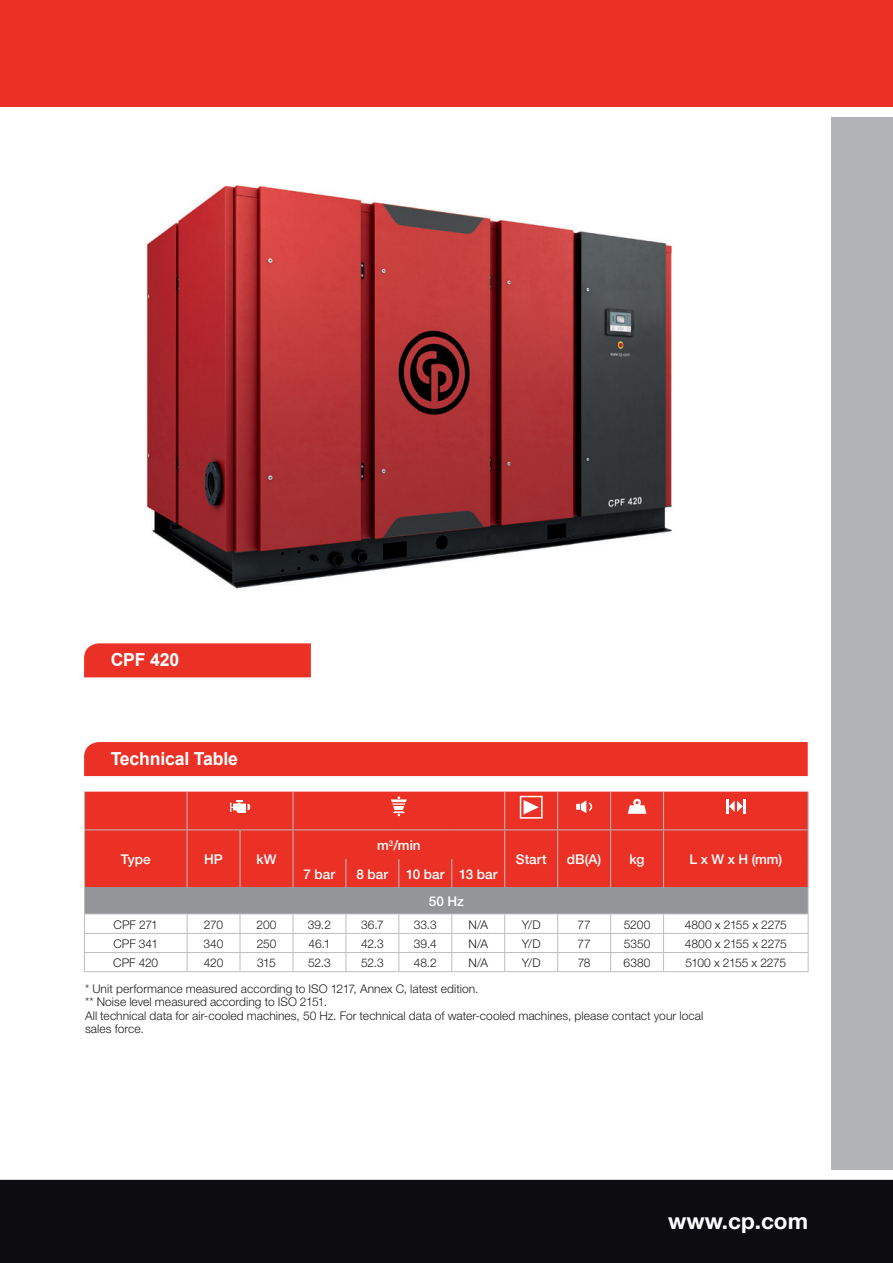
<style>
.page{position:relative;width:893px;height:1263px;background:#fff}
.page>*{position:absolute;margin:0;border:0;box-sizing:border-box;transform-origin:0 0}
.t1{font:700 22.5px "Helvetica Neue LT Std";color:#fff}
.t2{font:700 18px "Arial";letter-spacing:-.01em;color:#fff}
.t3{font:500 13.5px/27.5px "Helvetica Neue LT Std";color:#fff}
.t4{font:300 12px/13.5px "Helvetica Neue LT Std";letter-spacing:.005em;color:#231f20}
.t5{font:300 12px "Helvetica Neue LT Std";letter-spacing:-.035em;color:#231f20}
</style>
<div class="page">
<div style="left:832px;top:117px;width:61px;height:1053px;background:#b2b3b7"></div>
<div style="left:0;top:0;width:893px;height:107px;background:#eb3125"></div>
<div style="left:0;top:1178px;width:893px;height:85px;background:#0d0c11"></div>
<hr style="left:0;top:1177px;width:893px;height:3px;background:#fff">
<div style="left:84px;top:643px;width:227px;height:34px;background:#eb3125"></div>
<div style="left:84px;top:742px;width:724px;height:34px;background:#eb3125"></div>
<img style="left:146px;top:185px;width:527px;height:404px">
<div style="left:85px;top:792px;width:723px;height:96px;background:#eb3125"></div>
<div style="left:84px;top:888px;width:724px;height:26px;background:#939598"></div>
<hr style="left:84px;top:792px;width:1px;height:37px;background:#bcbdc0">
<hr style="left:808px;top:792px;width:1px;height:37px;background:#bcbdc0">
<hr style="left:84px;top:829px;width:103px;height:1px;background:#bcbdc0">
<hr style="left:293px;top:829px;width:53px;height:1px;background:#bcbdc0">
<hr style="left:346px;top:829px;width:53px;height:1px;background:#bcbdc0">
<hr style="left:399px;top:829px;width:53px;height:1px;background:#bcbdc0">
<hr style="left:452px;top:829px;width:53px;height:1px;background:#bcbdc0">
<hr style="left:505px;top:829px;width:53px;height:1px;background:#bcbdc0">
<hr style="left:558px;top:829px;width:53px;height:1px;background:#bcbdc0">
<hr style="left:611px;top:829px;width:53px;height:1px;background:#bcbdc0">
<hr style="left:664px;top:829px;width:144px;height:1px;background:#bcbdc0">
<svg style="left:808px;top:830px;width:1px;height:141px"></svg>
<hr style="left:504px;top:792px;width:1px;height:37px;background:#bcbdc0">
<hr style="left:84px;top:913px;width:103px;height:1px;background:#bcbdc0">
<hr style="left:187px;top:913px;width:53px;height:1px;background:#bcbdc0">
<hr style="left:240px;top:913px;width:53px;height:1px;background:#bcbdc0">
<hr style="left:293px;top:913px;width:53px;height:1px;background:#bcbdc0">
<hr style="left:346px;top:913px;width:53px;height:1px;background:#bcbdc0">
<hr style="left:399px;top:913px;width:53px;height:1px;background:#bcbdc0">
<hr style="left:452px;top:913px;width:53px;height:1px;background:#bcbdc0">
<hr style="left:611px;top:913px;width:53px;height:1px;background:#bcbdc0">
<hr style="left:664px;top:913px;width:144px;height:1px;background:#bcbdc0">
<hr style="left:84px;top:952px;width:103px;height:1px;background:#bcbdc0">
<hr style="left:187px;top:952px;width:53px;height:1px;background:#bcbdc0">
<hr style="left:240px;top:952px;width:53px;height:1px;background:#bcbdc0">
<hr style="left:293px;top:952px;width:53px;height:1px;background:#bcbdc0">
<hr style="left:346px;top:952px;width:53px;height:1px;background:#bcbdc0">
<hr style="left:399px;top:952px;width:53px;height:1px;background:#bcbdc0">
<hr style="left:452px;top:952px;width:53px;height:1px;background:#bcbdc0">
<hr style="left:611px;top:952px;width:53px;height:1px;background:#bcbdc0">
<hr style="left:664px;top:952px;width:144px;height:1px;background:#bcbdc0">
<hr style="left:187px;top:792px;width:1px;height:37px;background:#bcbdc0">
<hr style="left:293px;top:792px;width:1px;height:37px;background:#bcbdc0">
<hr style="left:557px;top:792px;width:1px;height:37px;background:#bcbdc0">
<hr style="left:187px;top:829px;width:53px;height:1px;background:#bcbdc0">
<hr style="left:240px;top:829px;width:53px;height:1px;background:#bcbdc0">
<hr style="left:610px;top:792px;width:1px;height:37px;background:#bcbdc0">
<hr style="left:663px;top:792px;width:1px;height:37px;background:#bcbdc0">
<svg style="left:187px;top:830px;width:1px;height:58px"></svg>
<svg style="left:240px;top:830px;width:1px;height:58px"></svg>
<svg style="left:557px;top:830px;width:1px;height:58px"></svg>
<svg style="left:610px;top:830px;width:1px;height:58px"></svg>
<svg style="left:663px;top:830px;width:1px;height:58px"></svg>
<svg style="left:293px;top:830px;width:1px;height:58px"></svg>
<svg style="left:346px;top:859px;width:1px;height:29px"></svg>
<svg style="left:398px;top:859px;width:1px;height:29px"></svg>
<svg style="left:451px;top:859px;width:1px;height:29px"></svg>
<svg style="left:504px;top:830px;width:1px;height:58px"></svg>
<hr style="left:84px;top:933px;width:103px;height:1px;background:#bcbdc0">
<hr style="left:187px;top:933px;width:53px;height:1px;background:#bcbdc0">
<hr style="left:240px;top:933px;width:53px;height:1px;background:#bcbdc0">
<hr style="left:293px;top:933px;width:53px;height:1px;background:#bcbdc0">
<hr style="left:346px;top:933px;width:53px;height:1px;background:#bcbdc0">
<hr style="left:399px;top:933px;width:53px;height:1px;background:#bcbdc0">
<hr style="left:452px;top:933px;width:53px;height:1px;background:#bcbdc0">
<hr style="left:505px;top:933px;width:53px;height:1px;background:#bcbdc0">
<hr style="left:558px;top:933px;width:53px;height:1px;background:#bcbdc0">
<hr style="left:611px;top:933px;width:53px;height:1px;background:#bcbdc0">
<hr style="left:664px;top:933px;width:144px;height:1px;background:#bcbdc0">
<svg style="left:84px;top:830px;width:1px;height:141px"></svg>
<svg style="left:187px;top:914px;width:1px;height:57px"></svg>
<svg style="left:240px;top:914px;width:1px;height:57px"></svg>
<svg style="left:293px;top:914px;width:1px;height:57px"></svg>
<svg style="left:346px;top:914px;width:1px;height:57px"></svg>
<svg style="left:398px;top:914px;width:1px;height:57px"></svg>
<svg style="left:451px;top:914px;width:1px;height:57px"></svg>
<svg style="left:663px;top:914px;width:1px;height:57px"></svg>
<hr style="left:84px;top:971px;width:103px;height:1px;background:#bcbdc0">
<hr style="left:187px;top:971px;width:53px;height:1px;background:#bcbdc0">
<hr style="left:240px;top:971px;width:53px;height:1px;background:#bcbdc0">
<hr style="left:293px;top:971px;width:53px;height:1px;background:#bcbdc0">
<hr style="left:346px;top:971px;width:53px;height:1px;background:#bcbdc0">
<hr style="left:399px;top:971px;width:53px;height:1px;background:#bcbdc0">
<hr style="left:452px;top:971px;width:53px;height:1px;background:#bcbdc0">
<hr style="left:505px;top:971px;width:53px;height:1px;background:#bcbdc0">
<hr style="left:558px;top:971px;width:53px;height:1px;background:#bcbdc0">
<hr style="left:611px;top:971px;width:53px;height:1px;background:#bcbdc0">
<hr style="left:664px;top:971px;width:144px;height:1px;background:#bcbdc0">
<hr style="left:505px;top:913px;width:53px;height:1px;background:#bcbdc0">
<hr style="left:558px;top:913px;width:53px;height:1px;background:#bcbdc0">
<hr style="left:505px;top:952px;width:53px;height:1px;background:#bcbdc0">
<svg style="left:504px;top:914px;width:1px;height:57px"></svg>
<hr style="left:558px;top:952px;width:53px;height:1px;background:#bcbdc0">
<svg style="left:557px;top:914px;width:1px;height:57px"></svg>
<svg style="left:610px;top:914px;width:1px;height:57px"></svg>
<div style="left:227px;top:794px;width:26px;height:25px;background:#eb3125;border-radius:4px"></div>
<svg style="left:230px;top:800px;width:20px;height:13px"></svg>
<div style="left:386px;top:794px;width:26px;height:25px;background:#eb3125;border-radius:4px"></div>
<svg style="left:391px;top:796px;width:16px;height:20px"></svg>
<div style="left:520px;top:796px;width:23px;height:23px;border:2px solid #fff"></div>
<svg style="left:524px;top:800px;width:15px;height:14px"></svg>
<div style="left:571px;top:794px;width:26px;height:25px;background:#eb3125;border-radius:4px"></div>
<svg style="left:576px;top:800px;width:16px;height:13px"></svg>
<div style="left:624px;top:794px;width:26px;height:25px;background:#eb3125;border-radius:4px"></div>
<svg style="left:628px;top:799px;width:18px;height:15px"></svg>
<div style="left:723px;top:794px;width:26px;height:25px;background:#eb3125;border-radius:4px"></div>
<hr style="left:726px;top:799px;width:3px;height:15px;background:#fff">
<svg style="left:729px;top:799px;width:16px;height:15px"></svg>
<h2 class="t2" style="left:111px;top:647px;width:70px">CPF 420</h2>
<h2 class="t2" style="left:111px;top:745px;width:129px">Technical Table</h2>
<p class="t3" style="left:121px;top:846px;width:31px">Type</p>
<p class="t3" style="left:204px;top:846px;width:20px">HP</p>
<p class="t3" style="left:256px;top:846px;width:22px">kW</p>
<p class="t3" style="left:377px;top:831px;width:45px">m<sup>3</sup>/min</p>
<p class="t3" style="left:304px;top:860px;width:33px">7 bar</p>
<p class="t3" style="left:357px;top:860px;width:33px">8 bar</p>
<p class="t3" style="left:429px;top:860px;width:70px;text-indent:-23px">10 bar 13 bar<br>50 Hz</p>
<p class="t3" style="left:516px;top:846px;width:32px">Start</p>
<p class="t3" style="left:567px;top:846px;width:36px">dB(A)</p>
<p class="t3" style="left:630px;top:846px;width:16px">kg</p>
<p class="t3" style="left:689px;top:846px;width:94px">L x W x H (mm)</p>
<p class="t4" style="left:114px;top:917px;width:46px">CPF 271</p>
<p class="t4" style="left:204px;top:917px;width:21px">270</p>
<p class="t4" style="left:256px;top:917px;width:22px">200</p>
<p class="t4" style="left:308px;top:917px;width:25px">39.2</p>
<p class="t4" style="left:361px;top:917px;width:24px">36.7</p>
<p class="t4" style="left:414px;top:917px;width:25px">33.3</p>
<p class="t4" style="left:469px;top:917px;width:21px">N/A</p>
<p class="t4" style="left:522px;top:917px;width:20px">Y/D</p>
<p class="t4" style="left:578px;top:917px;width:15px">77</p>
<p class="t4" style="left:624px;top:917px;width:28px">5200</p>
<p class="t4" style="left:685px;top:917px;width:104px">4800 x 2155 x 2275</p>
<p class="t4" style="left:113px;top:937px;width:46px">CPF 341</p>
<p class="t4" style="left:204px;top:937px;width:22px">340</p>
<p class="t4" style="left:257px;top:937px;width:21px">250</p>
<p class="t4" style="left:308px;top:937px;width:23px">46.1</p>
<p class="t4" style="left:361px;top:937px;width:24px">42.3</p>
<p class="t4" style="left:414px;top:937px;width:24px">39.4</p>
<p class="t4" style="left:469px;top:937px;width:21px">N/A</p>
<p class="t4" style="left:522px;top:937px;width:20px">Y/D</p>
<p class="t4" style="left:578px;top:937px;width:15px">77</p>
<p class="t4" style="left:624px;top:937px;width:28px">5350</p>
<p class="t4" style="left:685px;top:937px;width:104px">4800 x 2155 x 2275</p>
<p class="t4" style="left:113px;top:956px;width:47px">CPF 420</p>
<p class="t4" style="left:204px;top:956px;width:21px">420</p>
<p class="t4" style="left:257px;top:956px;width:20px">315</p>
<p class="t4" style="left:308px;top:956px;width:24px">52.3</p>
<p class="t4" style="left:361px;top:956px;width:24px">52.3</p>
<p class="t4" style="left:414px;top:956px;width:25px">48.2</p>
<p class="t4" style="left:469px;top:956px;width:21px">N/A</p>
<p class="t4" style="left:522px;top:956px;width:20px">Y/D</p>
<p class="t4" style="left:578px;top:956px;width:14px">78</p>
<p class="t4" style="left:624px;top:956px;width:28px">6380</p>
<p class="t5" style="left:686px;top:955px;width:102px">5100 x 2155 x 2275</p>
<p class="t4" style="left:85px;top:981px;width:620px">* Unit performance measured according to ISO 1217, Annex C, latest edition.<br>** Noise level measured according to ISO 2151.<br>All technical data for air-cooled machines, 50 Hz. For technical data of water-cooled machines, please contact your local sales force.</p>
<h1 class="t1" style="left:668px;top:1207px;width:141px">www.cp.com</h1>
</div>
